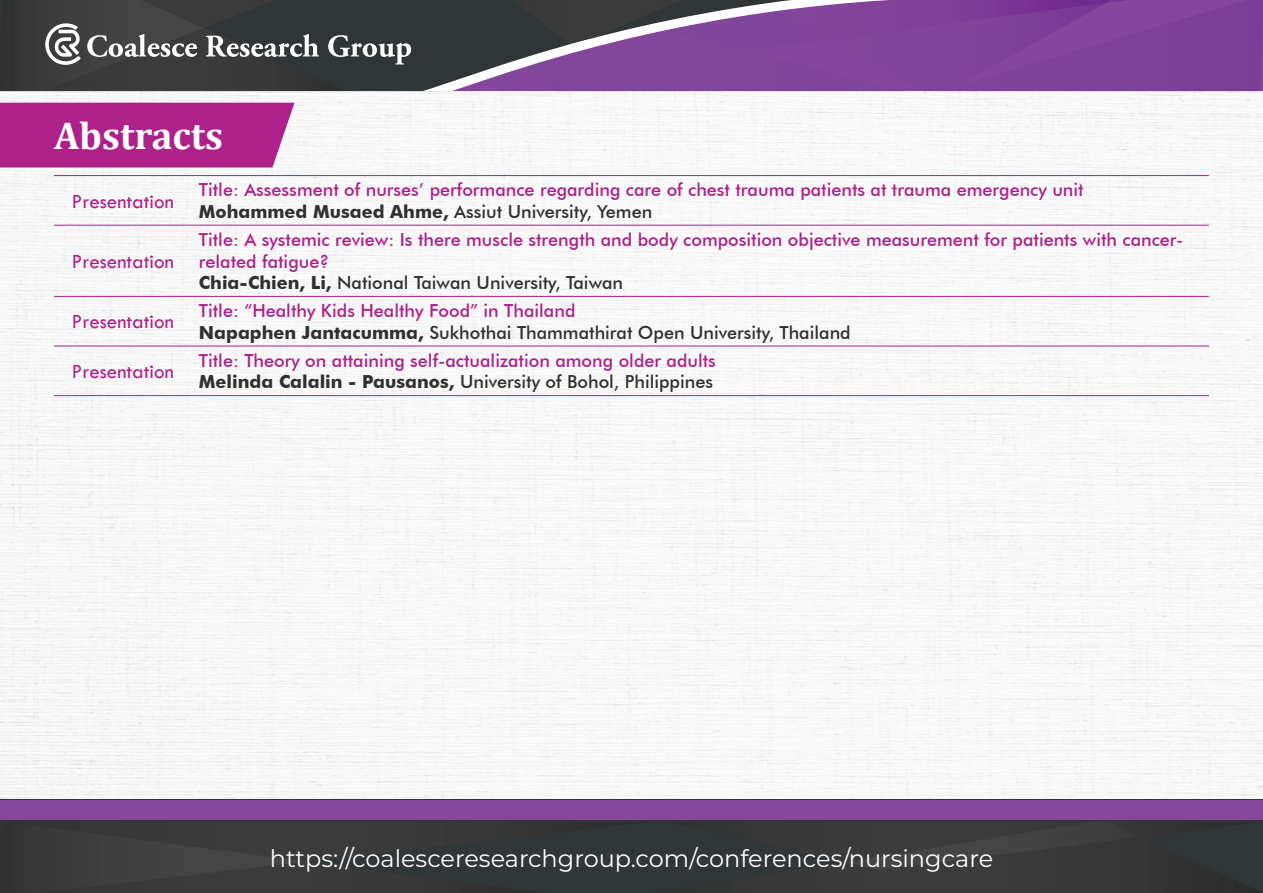
<style>
.page{position:relative;width:1263px;height:893px;background:#fff}
.page>*{position:absolute;margin:0;border:0;box-sizing:border-box;transform-origin:0 0}
.t1{font:700 39px "Cambria";color:#fff}
.t2{font:24px "Montserrat";color:#fff}
.t3{font:21px "Tw Cen";color:#ae218b}
.t4{font:500 18px/21.6px "Futura BT";color:#ae218b}
.t5{font:500 18px/21.6px "Futura BT";color:#303030}
.s1{font-weight:700;color:#303030}
.s2{color:#303030}
.s3{color:#ae218b}
.s4{font-weight:700}
</style>
<div class="page">
<img style="left:0;top:91px;width:1263px;height:709px">
<svg style="left:0;top:819px;width:1263px;height:74px;background:#42394c"></svg>
<div style="left:0;top:800px;width:1263px;height:19px;background:#87479d"></div>
<img style="left:307px;top:862px;width:238px;height:31px">
<img style="left:307px;top:822px;width:345px;height:40px">
<img style="left:0;top:822px;width:307px;height:71px">
<div style="left:653px;top:820px;width:610px;height:73px;background:#323637"></div>
<img style="left:844px;top:822px;width:297px;height:48px">
<svg style="left:275px;top:0;width:988px;height:91px;background:#78488e"></svg>
<div style="left:275px;top:28px;width:53px;height:63px;background:#303637"></div>
<div style="left:0;top:0;width:275px;height:91px;background:#383938"></div>
<img style="left:1px;top:0;width:203px;height:91px">
<img style="left:513px;top:0;width:169px;height:44px">
<img style="left:570px;top:38px;width:24px;height:9px">
<svg style="left:87px;top:34px;width:110px;height:23px"></svg>
<svg style="left:206px;top:34px;width:113px;height:23px"></svg>
<svg style="left:328px;top:0;width:83px;height:91px;background:#414647"></svg>
<svg style="left:42px;top:21px;width:39px;height:44px"></svg>
<div style="left:0;top:103px;width:294px;height:64px;background:#ae218b"></div>
<hr style="left:54px;top:175px;width:138px;height:1px;background:#ae218b">
<hr style="left:192px;top:175px;width:1017px;height:1px;background:#ae218b">
<hr style="left:54px;top:225px;width:138px;height:1px;background:#ae218b">
<hr style="left:192px;top:225px;width:1017px;height:1px;background:#ae218b">
<hr style="left:54px;top:296px;width:138px;height:1px;background:#ae218b">
<hr style="left:192px;top:296px;width:1017px;height:1px;background:#ae218b">
<hr style="left:54px;top:346px;width:138px;height:1px;background:#ae218b">
<hr style="left:192px;top:346px;width:1017px;height:1px;background:#ae218b">
<hr style="left:54px;top:395px;width:138px;height:1px;background:#ae218b">
<hr style="left:192px;top:395px;width:1017px;height:1px;background:#ae218b">
<h1 class="t1" style="left:54px;top:108px;width:170px">Abstracts</h1>
<p class="t3" style="left:72px;top:188px;width:103px">Presentation</p>
<p class="t4" style="left:199px;top:179px;width:886px">Title: Assessment of nurses’ performance regarding care of chest trauma patients at trauma emergency unit<br><span class="s1">Mohammed Musaed Ahme,</span> <span class="s2">Assiut University, Yemen</span></p>
<p class="t3" style="left:72px;top:249px;width:103px">Presentation</p>
<p class="t4" style="left:199px;top:229px;width:986px">Title: A systemic review: Is there muscle strength and body composition objective measurement for patients with cancer&shy;related fatigue?<br><span class="s1">Chia-Chien, Li,</span> <span class="s2">National Taiwan University, Taiwan</span></p>
<p class="t3" style="left:72px;top:309px;width:103px">Presentation</p>
<p class="t5" style="left:199px;top:300px;width:653px"><span class="s3">Title: “Healthy Kids Healthy Food” in Thailand<br></span><span class="s4">Napaphen Jantacumma,</span> Sukhothai Thammathirat Open University, Thailand</p>
<p class="t3" style="left:72px;top:359px;width:103px">Presentation</p>
<p class="t4" style="left:199px;top:349px;width:518px">Title: Theory on attaining self-actualization among older adults<br><span class="s1">Melinda Calalin - Pausanos,</span> <span class="s2">University of Bohol, Philippines</span></p>
<h2 class="t2" style="left:270px;top:842px;width:725px">https://coalesceresearchgroup.com/conferences/nursingcare</h2>
</div>
